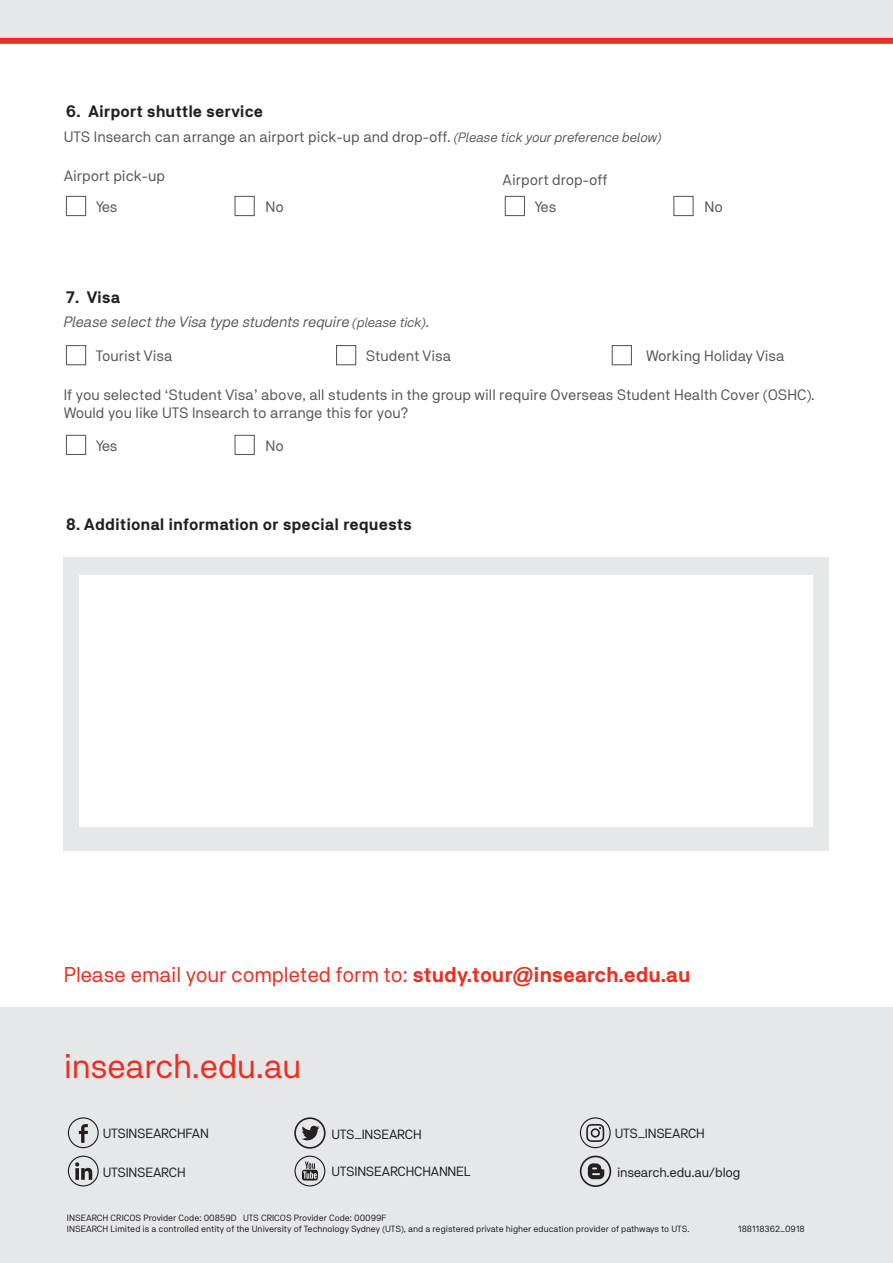
<style>
.page{position:relative;width:893px;height:1263px;background:#fff}
.page>*{position:absolute;margin:0;border:0;box-sizing:border-box;transform-origin:0 0}
.t1{font:34.05px "NB Akademie Std";letter-spacing:-.01em;color:#ee2e22}
.t2{font:21.3px "NB Akademie Std";letter-spacing:-.01em;color:#ee2e22}
.t3{font:700 16.5px "NB Akademie Std";color:#231f20}
.t4{font:15px/18px "NB Akademie Std";color:#57585a}
.t5{font:italic 15px "NB Akademie Std";color:#57585a}
.BODY_10{font:13.35px "NB Akademie Std";letter-spacing:-.015em;color:#231f20}
.t6{font:9px "NB Akademie Std";color:#231f20}
.s1{font-style:italic;font-size:13.5px}
.s2{font-size:13.5px}
.s3{font-weight:700}
</style>
<div class="page">
<div style="left:0;top:1008px;width:893px;height:255px;background:#e6e7e9"></div>
<div style="left:64px;top:557px;width:765px;height:293px;background:#e6e7e9"></div>
<div style="left:80px;top:575px;width:733px;height:252px;background:#fff"></div>
<svg style="left:79px;top:1124px;width:9px;height:19px"></svg>
<div style="left:68px;top:1117px;width:31px;height:31px;border:1px solid #231f20;border-radius:50%"></div>
<svg style="left:301px;top:1126px;width:18px;height:14px"></svg>
<div style="left:294px;top:1117px;width:32px;height:32px;border:2px solid #231f20;border-radius:50%"></div>
<svg style="left:75px;top:1162px;width:17px;height:18px"></svg>
<div style="left:68px;top:1155px;width:31px;height:31px;border:1px solid #231f20;border-radius:50%"></div>
<svg style="left:302px;top:1161px;width:16px;height:19px"></svg>
<div style="left:294px;top:1155px;width:31px;height:31px;border:1px solid #231f20;border-radius:50%"></div>
<svg style="left:586px;top:1124px;width:18px;height:18px"></svg>
<div style="left:580px;top:1117px;width:31px;height:31px;border:1px solid #231f20;border-radius:50%"></div>
<svg style="left:588px;top:1163px;width:16px;height:16px"></svg>
<div style="left:580px;top:1155px;width:31px;height:32px;border:2px solid #231f20;border-radius:50%"></div>
<div style="left:66px;top:196px;width:20px;height:20px;border:1px solid #57585a"></div>
<div style="left:66px;top:435px;width:20px;height:20px;border:1px solid #57585a"></div>
<div style="left:66px;top:345px;width:20px;height:20px;border:1px solid #57585a"></div>
<div style="left:505px;top:196px;width:20px;height:20px;border:1px solid #57585a"></div>
<div style="left:612px;top:345px;width:20px;height:20px;border:1px solid #57585a"></div>
<div style="left:235px;top:196px;width:20px;height:20px;border:1px solid #57585a"></div>
<div style="left:235px;top:435px;width:20px;height:20px;border:1px solid #57585a"></div>
<div style="left:336px;top:345px;width:20px;height:20px;border:1px solid #57585a"></div>
<div style="left:673px;top:196px;width:21px;height:20px;border:1px solid #57585a"></div>
<div style="left:0;top:0;width:893px;height:39px;background:#e6e7e9"></div>
<div style="left:0;top:38px;width:893px;height:6px;background:#ee2e22"></div>
<p class="t3" style="left:66px;top:102px;width:199px">6. Airport shuttle service</p>
<p class="t4" style="left:64px;top:128px;width:599px">UTS Insearch can arrange an airport pick-up and drop-off. <span class="s1">(Please tick your preference below)</span></p>
<p class="t4" style="left:64px;top:167px;width:103px">Airport pick-up</p>
<p class="t4" style="left:503px;top:170px;width:106px">Airport drop-off</p>
<p class="t4" style="left:96px;top:198px;width:23px">Yes</p>
<p class="t4" style="left:266px;top:198px;width:20px">No</p>
<p class="t4" style="left:535px;top:198px;width:23px">Yes</p>
<p class="t4" style="left:704px;top:198px;width:20px">No</p>
<p class="t3" style="left:66px;top:288px;width:56px">7. Visa</p>
<p class="t5" style="left:64px;top:313px;width:367px">Please select the Visa type students require <span class="s2">(please tick)</span>.</p>
<p class="t4" style="left:96px;top:347px;width:78px">Tourist Visa</p>
<p class="t4" style="left:366px;top:347px;width:87px">Student Visa</p>
<p class="t4" style="left:646px;top:347px;width:140px">Working Holiday Visa</p>
<p class="t4" style="left:64px;top:386px;width:753px">If you selected ‘Student Visa’ above, all students in the group will require Overseas Student Health Cover (OSHC).<br>Would you like UTS Insearch to arrange this for you?</p>
<p class="t4" style="left:96px;top:437px;width:23px">Yes</p>
<p class="t4" style="left:266px;top:437px;width:20px">No</p>
<p class="t3" style="left:66px;top:514px;width:348px">8. Additional information or special requests</p>
<p class="t2" style="left:64px;top:962px;width:628px">Please email your completed form to: <span class="s3">study.tour@insearch.edu.au</span></p>
<p class="t1" style="left:64px;top:1046px;width:239px">insearch.edu.au</p>
<p class="BODY_10" style="left:103px;top:1126px;width:108px">UTSINSEARCHFAN</p>
<p class="BODY_10" style="left:331px;top:1126px;width:92px">UTS_INSEARCH</p>
<p class="BODY_10" style="left:103px;top:1164px;width:84px">UTSINSEARCH</p>
<p class="BODY_10" style="left:331px;top:1164px;width:141px">UTSINSEARCHCHANNEL</p>
<p class="BODY_10" style="left:615px;top:1126px;width:92px">UTS_INSEARCH</p>
<p class="BODY_10" style="left:617px;top:1164px;width:125px">insearch.edu.au/blog</p>
<p class="t6" style="left:67px;top:1213px;width:321px">INSEARCH CRICOS Provider Code: 00859D UTS CRICOS Provider Code: 00099F</p>
<p class="t6" style="left:67px;top:1224px;width:624px">INSEARCH Limited is a controlled entity of the University of Technology Sydney (UTS), and a registered private higher education provider of pathways to UTS.</p>
<p class="t6" style="left:738px;top:1224px;width:68px">188118362_0918</p>
</div>
